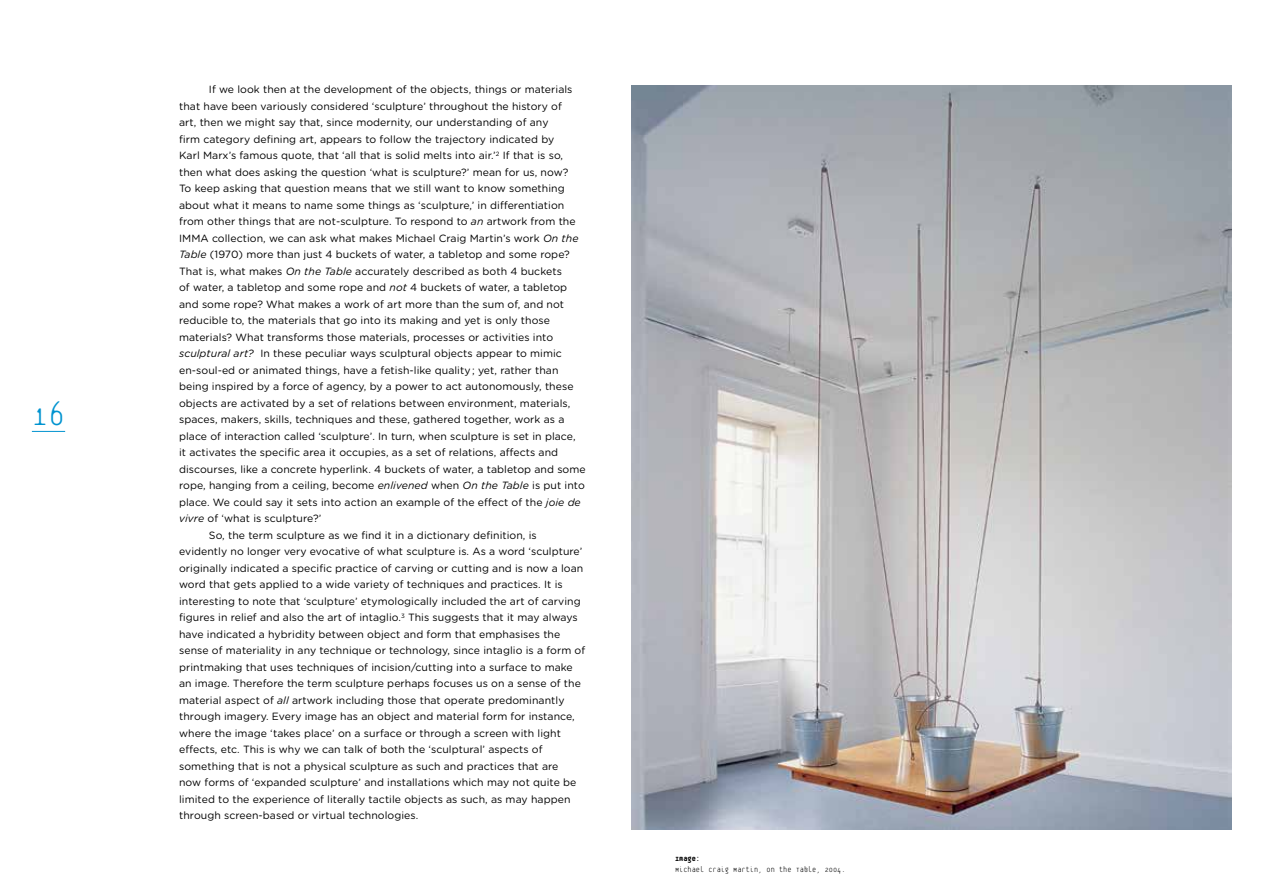
<style>
.page{position:relative;width:1263px;height:893px;background:#fff}
.page>*{position:absolute;margin:0;border:0;box-sizing:border-box;transform-origin:0 0}
.t1{font:100 36px "Platelet";color:#0093d0}
.t2{font:10.5px "Gotham Rounded";letter-spacing:.005em;color:#000}
.t3{font:100 9px "Platelet";color:#000}
.t4{font:800 9px "Platelet";color:#000}
.s1{font-style:italic}
</style>
<div class="page">
<hr style="left:32px;top:431px;width:33px;height:1px;background:#0093d0">
<img style="left:631px;top:85px;width:600px;height:744px">
<h1 class="t1" style="left:32px;top:400px;width:35px">16</h1>
<p class="t2" style="left:209px;top:83px;width:365px">If we look then at the development of the objects, things or materials</p>
<p class="t2" style="left:179px;top:99px;width:384px">that have been variously considered ‘sculpture’ throughout the history of</p>
<p class="t2" style="left:179px;top:116px;width:371px">art, then we might say that, since modernity, our understanding of any</p>
<p class="t2" style="left:179px;top:132px;width:377px">firm category defining art, appears to follow the trajectory indicated by</p>
<p class="t2" style="left:179px;top:149px;width:386px">Karl Marx’s famous quote, that ‘all that is solid melts into air.’<sup>2</sup> If that is so,</p>
<p class="t2" style="left:179px;top:165px;width:391px">then what does asking the question ‘what is sculpture?’ mean for us, now?</p>
<p class="t2" style="left:179px;top:182px;width:387px">To keep asking that question means that we still want to know something</p>
<p class="t2" style="left:179px;top:198px;width:387px">about what it means to name some things as ‘sculpture,’ in differentiation</p>
<p class="t2" style="left:179px;top:215px;width:398px">from other things that are not-sculpture. To respond to <span class="s1">an</span> artwork from the</p>
<p class="t2" style="left:179px;top:231px;width:401px">IMMA collection, we can ask what makes Michael Craig Martin’s work <span class="s1">On the</span></p>
<p class="t2" style="left:179px;top:247px;width:392px"><span class="s1">Table</span> (1970) more than just 4 buckets of water, a tabletop and some rope?</p>
<p class="t2" style="left:179px;top:264px;width:384px">That is, what makes <span class="s1">On the Table</span> accurately described as both 4 buckets</p>
<p class="t2" style="left:179px;top:280px;width:390px">of water, a tabletop and some rope and <span class="s1">not</span> 4 buckets of water, a tabletop</p>
<p class="t2" style="left:179px;top:297px;width:387px">and some rope? What makes a work of art more than the sum of, and not</p>
<p class="t2" style="left:179px;top:313px;width:372px">reducible to, the materials that go into its making and yet is only those</p>
<p class="t2" style="left:179px;top:330px;width:375px">materials? What transforms those materials, processes or activities into</p>
<p class="t2" style="left:179px;top:346px;width:384px"><span class="s1">sculptural art?</span> In these peculiar ways sculptural objects appear to mimic</p>
<p class="t2" style="left:179px;top:363px;width:381px">en-soul-ed or animated things, have a fetish-like quality ; yet, rather than</p>
<p class="t2" style="left:179px;top:379px;width:396px">being inspired by a force of agency, by a power to act autonomously, these</p>
<p class="t2" style="left:179px;top:396px;width:393px">objects are activated by a set of relations between environment, materials,</p>
<p class="t2" style="left:179px;top:412px;width:387px">spaces, makers, skills, techniques and these, gathered together, work as a</p>
<p class="t2" style="left:179px;top:429px;width:398px">place of interaction called ‘sculpture’. In turn, when sculpture is set in place,</p>
<p class="t2" style="left:179px;top:445px;width:381px">it activates the specific area it occupies, as a set of relations, affects and</p>
<p class="t2" style="left:179px;top:462px;width:408px">discourses, like a concrete hyperlink. 4 buckets of water, a tabletop and some</p>
<p class="t2" style="left:179px;top:478px;width:407px">rope, hanging from a ceiling, become <span class="s1">enlivened</span> when <span class="s1">On the Table</span> is put into</p>
<p class="t2" style="left:179px;top:495px;width:403px">place. We could say it sets into action an example of the effect of the <span class="s1">joie de</span></p>
<p class="t2" style="left:179px;top:511px;width:144px"><span class="s1">vivre</span> of ‘what is sculpture?’</p>
<p class="t2" style="left:209px;top:528px;width:329px">So, the term sculpture as we find it in a dictionary definition, is</p>
<p class="t2" style="left:179px;top:544px;width:405px">evidently no longer very evocative of what sculpture is. As a word ‘sculpture’</p>
<p class="t2" style="left:179px;top:561px;width:406px">originally indicated a specific practice of carving or cutting and is now a loan</p>
<p class="t2" style="left:179px;top:577px;width:385px">word that gets applied to a wide variety of techniques and practices. It is</p>
<p class="t2" style="left:179px;top:594px;width:403px">interesting to note that ‘sculpture’ etymologically included the art of carving</p>
<p class="t2" style="left:179px;top:610px;width:400px">figures in relief and also the art of intaglio.<sup>3</sup> This suggests that it may always</p>
<p class="t2" style="left:179px;top:627px;width:383px">have indicated a hybridity between object and form that emphasises the</p>
<p class="t2" style="left:179px;top:644px;width:408px">sense of materiality in any technique or technology, since intaglio is a form of</p>
<p class="t2" style="left:179px;top:660px;width:395px">printmaking that uses techniques of incision/cutting into a surface to make</p>
<p class="t2" style="left:179px;top:677px;width:403px">an image. Therefore the term sculpture perhaps focuses us on a sense of the</p>
<p class="t2" style="left:179px;top:693px;width:387px">material aspect of <span class="s1">all</span> artwork including those that operate predominantly</p>
<p class="t2" style="left:179px;top:709px;width:397px">through imagery. Every image has an object and material form for instance,</p>
<p class="t2" style="left:179px;top:726px;width:383px">where the image ‘takes place’ on a surface or through a screen with light</p>
<p class="t2" style="left:179px;top:742px;width:365px">effects, etc. This is why we can talk of both the ‘sculptural’ aspects of</p>
<p class="t2" style="left:179px;top:759px;width:381px">something that is not a physical sculpture as such and practices that are</p>
<p class="t2" style="left:179px;top:775px;width:399px">now forms of ‘expanded sculpture’ and installations which may not quite be</p>
<p class="t2" style="left:179px;top:792px;width:393px">limited to the experience of literally tactile objects as such, as may happen</p>
<p class="t2" style="left:179px;top:808px;width:241px">through screen-based or virtual technologies.</p>
<p class="t4" style="left:675px;top:855px;width:26px">Image:</p>
<p class="t3" style="left:675px;top:866px;width:172px">Michael Craig Martin, On the Table, 2004.</p>
</div>
